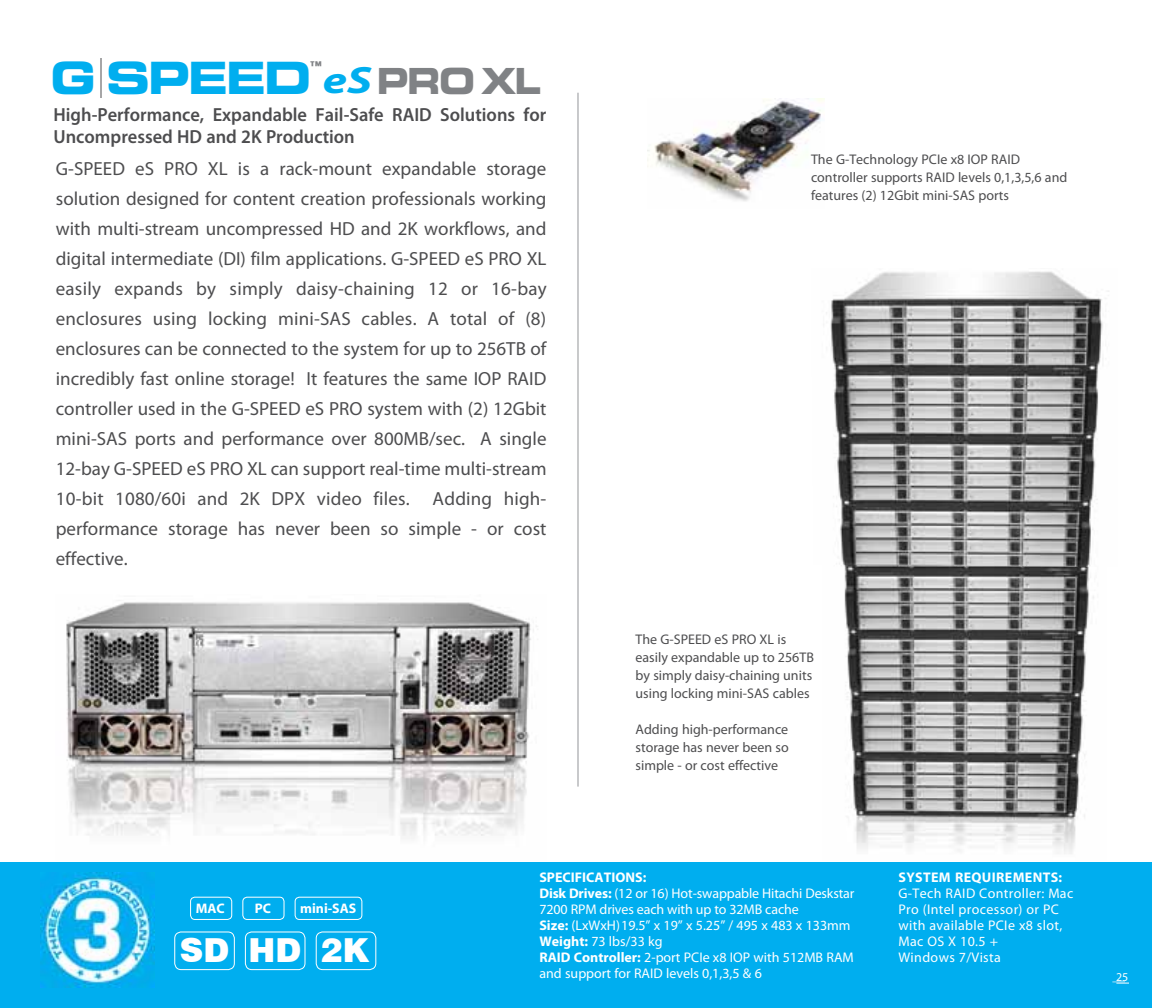
<style>
.page{position:relative;width:1152px;height:1008px;background:#fff}
.page>*{position:absolute;margin:0;border:0;box-sizing:border-box;transform-origin:0 0}
.t1{font:44.6px "Eurostile Bold Extended Two";letter-spacing:-.05em;color:#00aeef;scale:.96 1}
.t2{font:36px "Eurostile Bold Extended Two";color:#808285;scale:.9 1}
.t3{font:900 33.2px "Swiss 721 BT";color:#fff}
.t4{font:19px/30px "Myriad Pro";color:#4d4d4f;text-align:justify}
.t5{font:600 19px/22px "Myriad Pro";color:#4d4d4f}
.t6{font:14px/18px "Myriad Pro";color:#4d4d4f}
.t7{font:14px/16px "Myriad Pro";color:#fff}
.t8{font:14px/16px "Myriad Pro";letter-spacing:.025em;color:#fff}
.t9{font:700 14px "Myriad Pro";letter-spacing:.025em;color:#fff}
.t10{font:700 13.8px "Myriad";color:#fff}
.t11{font:12px "Myriad Pro";color:#fff}
.t12{font:12px "Eurostile Bold Extended Two";color:#808285;scale:.96 1}
.s1{font-family:"Myriad Pro";font-weight:700;font-style:italic;font-size:38.2px;color:#00aeef}
.s2{font-weight:700}
</style>
<div class="page">
<div style="left:0;top:862px;width:1152px;height:146px;background:#00aeef"></div>
<img style="left:40px;top:873px;width:115px;height:114px">
<svg style="left:1112px;top:982px;width:17px;height:2px"></svg>
<img style="left:844px;top:567px;width:250px;height:287px">
<img style="left:648px;top:98px;width:176px;height:103px">
<img style="left:66px;top:602px;width:471px;height:237px">
<img style="left:826px;top:271px;width:283px;height:296px">
<hr style="left:101px;top:58px;width:1px;height:39px;background:#a6a6a7">
<div style="left:175px;top:932px;width:60px;height:38px;border:1px solid #fff;border-radius:6px"></div>
<div style="left:245px;top:932px;width:60px;height:38px;border:1px solid #fff;border-radius:6px"></div>
<div style="left:316px;top:932px;width:60px;height:38px;border:1px solid #fff;border-radius:6px"></div>
<div style="left:190px;top:897px;width:42px;height:23px;border:1px solid #fff;border-radius:4px"></div>
<div style="left:243px;top:897px;width:41px;height:23px;border:1px solid #fff;border-radius:4px"></div>
<div style="left:295px;top:897px;width:67px;height:23px;border:1px solid #fff;border-radius:4px"></div>
<hr style="left:578px;top:93px;width:1px;height:694px;background:#939598">
<h1 class="t1" style="left:51px;top:46px;width:273px">G SPEED</h1>
<p class="t12" style="left:310px;top:58px;width:14px">™</p>
<h2 class="t2" style="left:323px;top:55px;width:244px"><span class="s1">eS</span>PRO XL</h2>
<p class="t5" style="left:53px;top:103px;width:495px">High-Performance, Expandable Fail-Safe RAID Solutions for<br>Uncompressed HD and 2K Production</p>
<p class="t4" style="left:56px;top:153px;width:492px">G-SPEED eS PRO XL is a rack-mount expandable storage solution designed for content creation professionals working with multi-stream uncompressed HD and 2K workflows, and digital intermediate (DI) film applications. G-SPEED eS PRO XL easily expands by simply daisy-chaining 12 or 16-bay enclosures using locking mini-SAS cables. A total of (8) enclosures can be connected to the system for up to 256TB of incredibly fast online storage! It features the same IOP RAID controller used in the G-SPEED eS PRO system with (2) 12Gbit mini-SAS ports and performance over 800MB/sec. A single 12-bay G-SPEED eS PRO XL can support real-time multi-stream 10-bit 1080/60i and 2K DPX video files. Adding high&shy;performance storage has never been so simple - or cost effective.</p>
<p class="t6" style="left:811px;top:150px;width:258px">The G-Technology PCIe x8 IOP RAID controller supports RAID levels 0,1,3,5,6 and features (2) 12Gbit mini-SAS ports</p>
<p class="t6" style="left:636px;top:630px;width:180px">The G-SPEED eS PRO XL is easily expandable up to 256TB by simply daisy-chaining units using locking mini-SAS cables</p>
<p class="t6" style="left:636px;top:720px;width:155px;text-align:justify">Adding high-performance storage has never been so simple - or cost effective</p>
<p class="t10" style="left:196px;top:901px;width:31px">MAC</p>
<p class="t10" style="left:255px;top:901px;width:18px">PC</p>
<p class="t10" style="left:300px;top:901px;width:58px">mini-SAS</p>
<h3 class="t3" style="left:180px;top:930px;width:191px">SD HD 2K</h3>
<p class="t7" style="left:539px;top:869px;width:317px"><span class="s2">SPECIFICATIONS:<br>Disk Drives:</span> (12 or 16) Hot-swappable Hitachi Deskstar 7200 RPM drives each with up to 32MB cache<br><span class="s2">Size:</span> (LxWxH)19.5” x 19” x 5.25” / 495 x 483 x 133mm <span class="s2">Weight:</span> 73 lbs/33 kg<br><span class="s2">RAID Controller:</span> 2-port PCIe x8 IOP with 512MB RAM and support for RAID levels 0,1,3,5 &amp; 6</p>
<p class="t9" style="left:898px;top:869px;width:165px">SYSTEM REQUIREMENTS:</p>
<p class="t8" style="left:898px;top:885px;width:176px">G-Tech RAID Controller: Mac<br>Pro (Intel processor) or PC with available PCIe x8 slot,<br>Mac OS X 10.5 +<br>Windows 7/Vista</p>
<p class="t11" style="left:1116px;top:970px;width:14px">25</p>
</div>
